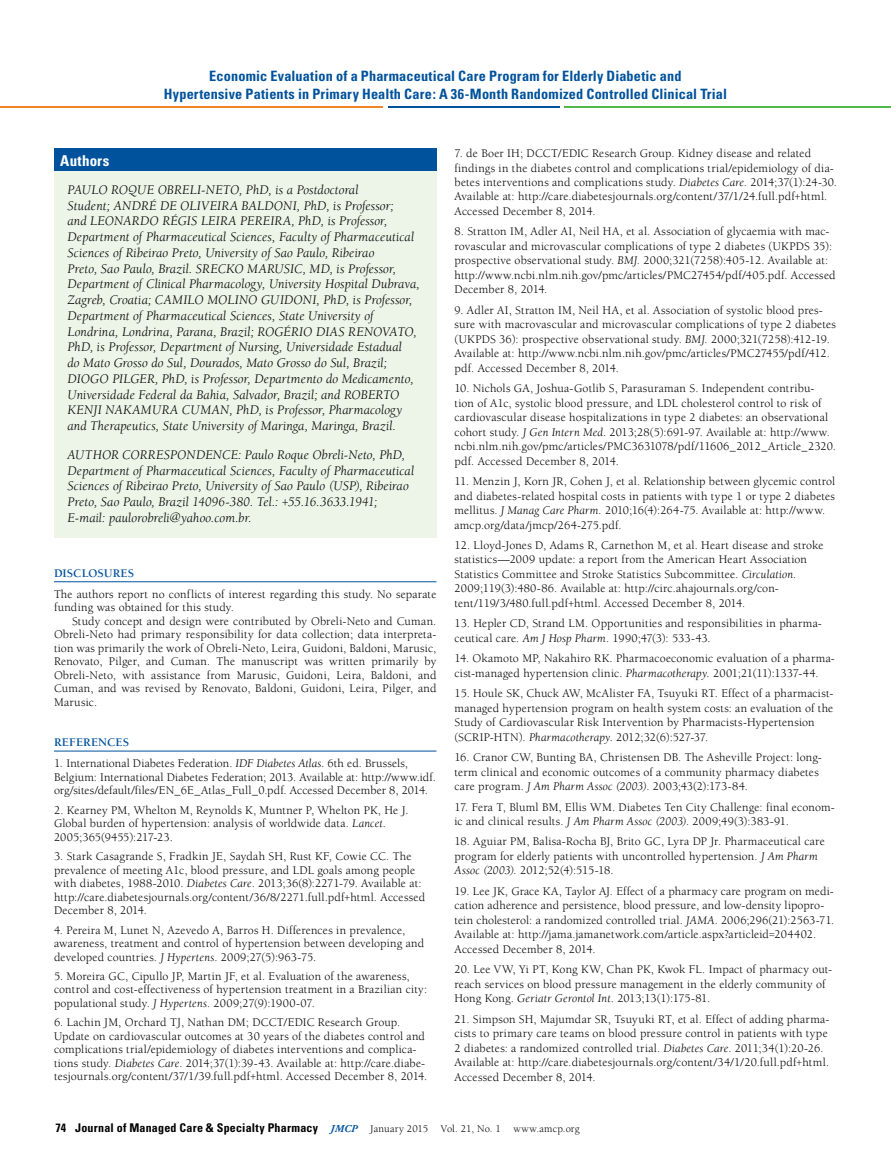
<style>
.page{position:relative;width:891px;height:1175px;background:#fff}
.page>*{position:absolute;margin:0;border:0;box-sizing:border-box;transform-origin:0 0}
.t1{font:700 condensed 15px "Univers";letter-spacing:.02em;color:#fff}
.t2{font:700 condensed 14.25px/18px "Univers";letter-spacing:.01em;color:#00529c;text-align:center}
.t3{font:italic 13.5px/15.8px "Berkeley Pro";letter-spacing:.01em;color:#000}
.t4{font:12px/14.5px "Berkeley Pro";letter-spacing:.015em;color:#000}
.t5{font:700 condensed 12px "Univers";letter-spacing:.015em;color:#000}
.t6{font:700 12px "Berkeley Pro";letter-spacing:.005em;color:#00529c}
.s1{font-style:italic}
.s2{font-family:"Adobe Garamond Pro";font-style:italic;font-stretch:normal;font-size:10.5px;color:#00529c}
.s3{font-family:"Berkeley Pro";font-weight:400;font-stretch:normal;font-size:10.5px}
</style>
<div class="page">
<hr style="left:0;top:107px;width:383px;height:1px;background:#f58427">
<hr style="left:388px;top:107px;width:172px;height:1px;background:#00529c">
<hr style="left:565px;top:107px;width:326px;height:1px;background:#54b948">
<div style="left:54px;top:148px;width:382px;height:390px;background:#ecf5e8"></div>
<div style="left:54px;top:148px;width:382px;height:23px;background:#00529c"></div>
<hr style="left:54px;top:581px;width:382px;height:1px;background:#00529c">
<hr style="left:54px;top:750px;width:382px;height:1px;background:#00529c">
<p class="t2" style="left:164px;top:67px;width:565px">Economic Evaluation of a Pharmaceutical Care Program for Elderly Diabetic and<br>Hypertensive Patients in Primary Health Care: A 36-Month Randomized Controlled Clinical Trial</p>
<p class="t1" style="left:60px;top:151px;width:51px">Authors</p>
<p class="t3" style="left:68px;top:182px;width:354px">PAULO ROQUE OBRELI-NETO, PhD, is a Postdoctoral<br>Student; ANDRÉ DE OLIVEIRA BALDONI, PhD, is Professor;<br>and LEONARDO RÉGIS LEIRA PEREIRA, PhD, is Professor, Department of Pharmaceutical Sciences, Faculty of Pharmaceutical Sciences of Ribeirao Preto, University of Sao Paulo, Ribeirao<br>Preto, Sao Paulo, Brazil. SRECKO MARUSIC, MD, is Professor, Department of Clinical Pharmacology, University Hospital Dubrava, Zagreb, Croatia; CAMILO MOLINO GUIDONI, PhD, is Professor, Department of Pharmaceutical Sciences, State University of Londrina, Londrina, Parana, Brazil; ROGÉRIO DIAS RENOVATO, PhD, is Professor, Department of Nursing, Universidade Estadual<br>do Mato Grosso do Sul, Dourados, Mato Grosso do Sul, Brazil; DIOGO PILGER, PhD, is Professor, Departmento do Medicamento, Universidade Federal da Bahia, Salvador, Brazil; and ROBERTO KENJI NAKAMURA CUMAN, PhD, is Professor, Pharmacology and Therapeutics, State University of Maringa, Maringa, Brazil.</p>
<p class="t3" style="left:68px;top:447px;width:348px">AUTHOR CORRESPONDENCE: Paulo Roque Obreli-Neto, PhD, Department of Pharmaceutical Sciences, Faculty of Pharmaceutical Sciences of Ribeirao Preto, University of Sao Paulo (USP), Ribeirao Preto, Sao Paulo, Brazil 14096-380. Tel.: +55.16.3633.1941; E-mail: paulorobreli@yahoo.com.br.</p>
<p class="t6" style="left:54px;top:566px;width:82px">DISCLOSURES</p>
<p class="t4" style="left:54px;top:587px;width:384px;line-height:13.5px">The authors report no conflicts of interest regarding this study. No separate funding was obtained for this study.</p>
<p class="t4" style="left:54px;top:614px;width:384px;line-height:13.5px;text-align:justify;text-indent:18px">Study concept and design were contributed by Obreli-Neto and Cuman.<br>Obreli-Neto had primary responsibility for data collection; data interpreta&shy;tion was primarily the work of Obreli-Neto, Leira, Guidoni, Baldoni, Marusic, Renovato, Pilger, and Cuman. The manuscript was written primarily by Obreli-Neto, with assistance from Marusic, Guidoni, Leira, Baldoni, and Cuman, and was revised by Renovato, Baldoni, Guidoni, Leira, Pilger, and Marusic.</p>
<p class="t6" style="left:54px;top:735px;width:77px">REFERENCES</p>
<p class="t4" style="left:54px;top:756px;width:383px;line-height:13.5px">1. International Diabetes Federation. <span class="s1">IDF Diabetes Atlas.</span> 6th ed. Brussels,<br>Belgium: International Diabetes Federation; 2013. Available at: http://www.idf. org/sites/default/files/EN_6E_Atlas_Full_0.pdf. Accessed December 8, 2014.</p>
<p class="t4" style="left:54px;top:803px;width:356px;line-height:13.5px">2. Kearney PM, Whelton M, Reynolds K, Muntner P, Whelton PK, He J.<br>Global burden of hypertension: analysis of worldwide data. <span class="s1">Lancet</span>.<br>2005;365(9455):217-23.</p>
<p class="t4" style="left:54px;top:849px;width:373px;line-height:13.5px">3. Stark Casagrande S, Fradkin JE, Saydah SH, Rust KF, Cowie CC. The prevalence of meeting A1c, blood pressure, and LDL goals among people with diabetes, 1988-2010. <span class="s1">Diabetes Care</span>. 2013;36(8):2271-79. Available at: http://care.diabetesjournals.org/content/36/8/2271.full.pdf+html. Accessed December 8, 2014.</p>
<p class="t4" style="left:54px;top:923px;width:372px;line-height:13.5px">4. Pereira M, Lunet N, Azevedo A, Barros H. Differences in prevalence, awareness, treatment and control of hypertension between developing and developed countries. <span class="s1">J Hypertens</span>. 2009;27(5):963-75.</p>
<p class="t4" style="left:54px;top:969px;width:375px;line-height:13.5px">5. Moreira GC, Cipullo JP, Martin JF, et al. Evaluation of the awareness, control and cost-effectiveness of hypertension treatment in a Brazilian city: populational study. <span class="s1">J Hypertens</span>. 2009;27(9):1900-07.</p>
<p class="t4" style="left:54px;top:1016px;width:375px;line-height:13.5px">6. Lachin JM, Orchard TJ, Nathan DM; DCCT/EDIC Research Group.<br>Update on cardiovascular outcomes at 30 years of the diabetes control and complications trial/epidemiology of diabetes interventions and complica&shy;tions study. <span class="s1">Diabetes Care</span>. 2014;37(1):39-43. Available at: http://care.diabe&shy;tesjournals.org/content/37/1/39.full.pdf+html. Accessed December 8, 2014.</p>
<p class="t4" style="left:455px;top:146px;width:384px">7. de Boer IH; DCCT/EDIC Research Group. Kidney disease and related findings in the diabetes control and complications trial/epidemiology of dia&shy;betes interventions and complications study. <span class="s1">Diabetes Care</span>. 2014;37(1):24-30.<br>Available at: http://care.diabetesjournals.org/content/37/1/24.full.pdf+html.<br>Accessed December 8, 2014.</p>
<p class="t4" style="left:455px;top:224px;width:383px">8. Stratton IM, Adler AI, Neil HA, et al. Association of glycaemia with mac&shy;rovascular and microvascular complications of type 2 diabetes (UKPDS 35): prospective observational study. <span class="s1">BMJ</span>. 2000;321(7258):405-12. Available at: http://www.ncbi.nlm.nih.gov/pmc/articles/PMC27454/pdf/405.pdf. Accessed December 8, 2014.</p>
<p class="t4" style="left:455px;top:303px;width:383px">9. Adler AI, Stratton IM, Neil HA, et al. Association of systolic blood pres&shy;sure with macrovascular and microvascular complications of type 2 diabetes (UKPDS 36): prospective observational study. <span class="s1">BMJ</span>. 2000;321(7258):412-19.<br>Available at: http://www.ncbi.nlm.nih.gov/pmc/articles/PMC27455/pdf/412. pdf. Accessed December 8, 2014.</p>
<p class="t4" style="left:455px;top:381px;width:383px">10. Nichols GA, Joshua-Gotlib S, Parasuraman S. Independent contribu&shy;tion of A1c, systolic blood pressure, and LDL cholesterol control to risk of cardiovascular disease hospitalizations in type 2 diabetes: an observational cohort study. <span class="s1">J Gen Intern Med.</span> 2013;28(5):691-97. Available at: http://www. ncbi.nlm.nih.gov/pmc/articles/PMC3631078/pdf/11606_2012_Article_2320. pdf. Accessed December 8, 2014.</p>
<p class="t4" style="left:455px;top:474px;width:382px">11. Menzin J, Korn JR, Cohen J, et al. Relationship between glycemic control and diabetes-related hospital costs in patients with type 1 or type 2 diabetes mellitus. <span class="s1">J Manag Care Pharm.</span> 2010;16(4):264-75. Available at: http://www. amcp.org/data/jmcp/264-275.pdf.</p>
<p class="t4" style="left:455px;top:538px;width:371px">12. Lloyd-Jones D, Adams R, Carnethon M, et al. Heart disease and stroke statistics—2009 update: a report from the American Heart Association Statistics Committee and Stroke Statistics Subcommittee. <span class="s1">Circulation</span>.<br>2009;119(3):480-86. Available at: http://circ.ahajournals.org/con&shy;tent/119/3/480.full.pdf+html. Accessed December 8, 2014.</p>
<p class="t4" style="left:455px;top:616px;width:369px">13. Hepler CD, Strand LM. Opportunities and responsibilities in pharma&shy;ceutical care. <span class="s1">Am J Hosp Pharm</span>. 1990;47(3): 533-43.</p>
<p class="t4" style="left:455px;top:651px;width:382px">14. Okamoto MP, Nakahiro RK. Pharmacoeconomic evaluation of a pharma&shy;cist-managed hypertension clinic. <span class="s1">Pharmacotherapy</span>. 2001;21(11):1337-44.</p>
<p class="t4" style="left:455px;top:686px;width:380px">15. Houle SK, Chuck AW, McAlister FA, Tsuyuki RT. Effect of a pharmacist&shy;managed hypertension program on health system costs: an evaluation of the Study of Cardiovascular Risk Intervention by Pharmacists-Hypertension (SCRIP-HTN). <span class="s1">Pharmacotherapy</span>. 2012;32(6):527-37.</p>
<p class="t4" style="left:455px;top:750px;width:369px">16. Cranor CW, Bunting BA, Christensen DB. The Asheville Project: long&shy;term clinical and economic outcomes of a community pharmacy diabetes care program. <span class="s1">J Am Pharm Assoc (2003)</span>. 2003;43(2):173-84.</p>
<p class="t4" style="left:455px;top:799px;width:382px">17. Fera T, Bluml BM, Ellis WM. Diabetes Ten City Challenge: final econom&shy;ic and clinical results. <span class="s1">J Am Pharm Assoc (2003)</span>. 2009;49(3):383-91.</p>
<p class="t4" style="left:455px;top:834px;width:372px">18. Aguiar PM, Balisa-Rocha BJ, Brito GC, Lyra DP Jr. Pharmaceutical care program for elderly patients with uncontrolled hypertension. <span class="s1">J Am Pharm<br>Assoc (2003).</span> 2012;52(4):515-18.</p>
<p class="t4" style="left:455px;top:884px;width:381px">19. Lee JK, Grace KA, Taylor AJ. Effect of a pharmacy care program on medi&shy;cation adherence and persistence, blood pressure, and low-density lipopro&shy;tein cholesterol: a randomized controlled trial. <span class="s1">JAMA</span>. 2006;296(21):2563-71.<br>Available at: http://jama.jamanetwork.com/article.aspx?articleid=204402.<br>Accessed December 8, 2014.</p>
<p class="t4" style="left:455px;top:962px;width:379px">20. Lee VW, Yi PT, Kong KW, Chan PK, Kwok FL. Impact of pharmacy out&shy;reach services on blood pressure management in the elderly community of<br>Hong Kong. <span class="s1">Geriatr Gerontol Int</span>. 2013;13(1):175-81.</p>
<p class="t4" style="left:455px;top:1011px;width:377px">21. Simpson SH, Majumdar SR, Tsuyuki RT, et al. Effect of adding pharma&shy;cists to primary care teams on blood pressure control in patients with type 2 diabetes: a randomized controlled trial. <span class="s1">Diabetes Care</span>. 2011;34(1):20-26.<br>Available at: http://care.diabetesjournals.org/content/34/1/20.full.pdf+html.<br>Accessed December 8, 2014.</p>
<p class="t5" style="left:56px;top:1120px;width:526px">74 Journal of Managed Care &amp; Specialty Pharmacy <span class="s2">JMCP</span> <span class="s3">January 2015 Vol. 21, No. 1 www.amcp.org</span></p>
</div>
